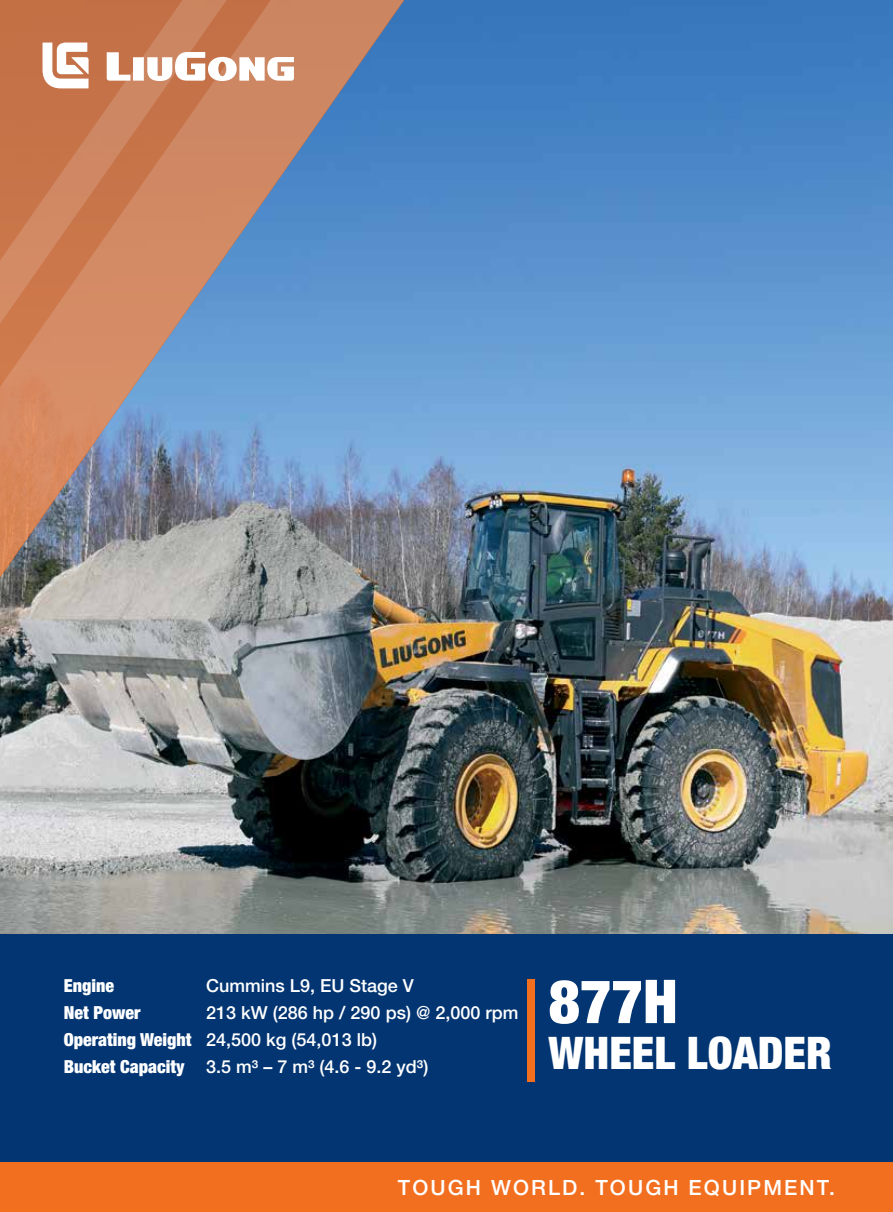
<style>
.page{position:relative;width:893px;height:1212px;background:#fff}
.page>*{position:absolute;margin:0;border:0;box-sizing:border-box;transform-origin:0 0}
.t1{font:900 condensed 60.6px "Helvetica Neue LT Pro";color:#fff}
.t2{font:900 condensed 45px "Helvetica Neue LT Pro";color:#fff}
.t3{font:500 21px "Helvetica Neue LT Pro";letter-spacing:.1em;color:#fff}
.t4{font:500 18px/27px "Helvetica Neue LT Pro";color:#fff}
.t5{font:900 condensed 18px/27px "Helvetica Neue LT Pro";color:#fff}
</style>
<div class="page">
<img style="left:837px;top:0;width:56px;height:934px">
<div style="left:0;top:934px;width:893px;height:228px;background:#023572"></div>
<div style="left:0;top:1162px;width:893px;height:50px;background:#f36f20"></div>
<img style="left:0;top:0;width:837px;height:1082px">
<svg style="left:43px;top:43px;width:46px;height:45px"></svg>
<svg style="left:107px;top:52px;width:187px;height:29px"></svg>
<p class="t5" style="left:64px;top:972px;width:129px">Engine<br>Net Power<br>Operating Weight<br>Bucket Capacity</p>
<p class="t4" style="left:206px;top:972px;width:314px">Cummins L9, EU Stage V<br>213 kW (286 hp / 290 ps) @ 2,000 rpm<br>24,500 kg (54,013 lb)<br>3.5 m³ – 7 m³ (4.6 - 9.2 yd³)</p>
<h1 class="t1" style="left:549px;top:965px;width:131px">877H</h1>
<h2 class="t2" style="left:549px;top:1026px;width:285px">WHEEL LOADER</h2>
<p class="t3" style="left:398px;top:1175px;width:439px">TOUGH WORLD. TOUGH EQUIPMENT.</p>
</div>
